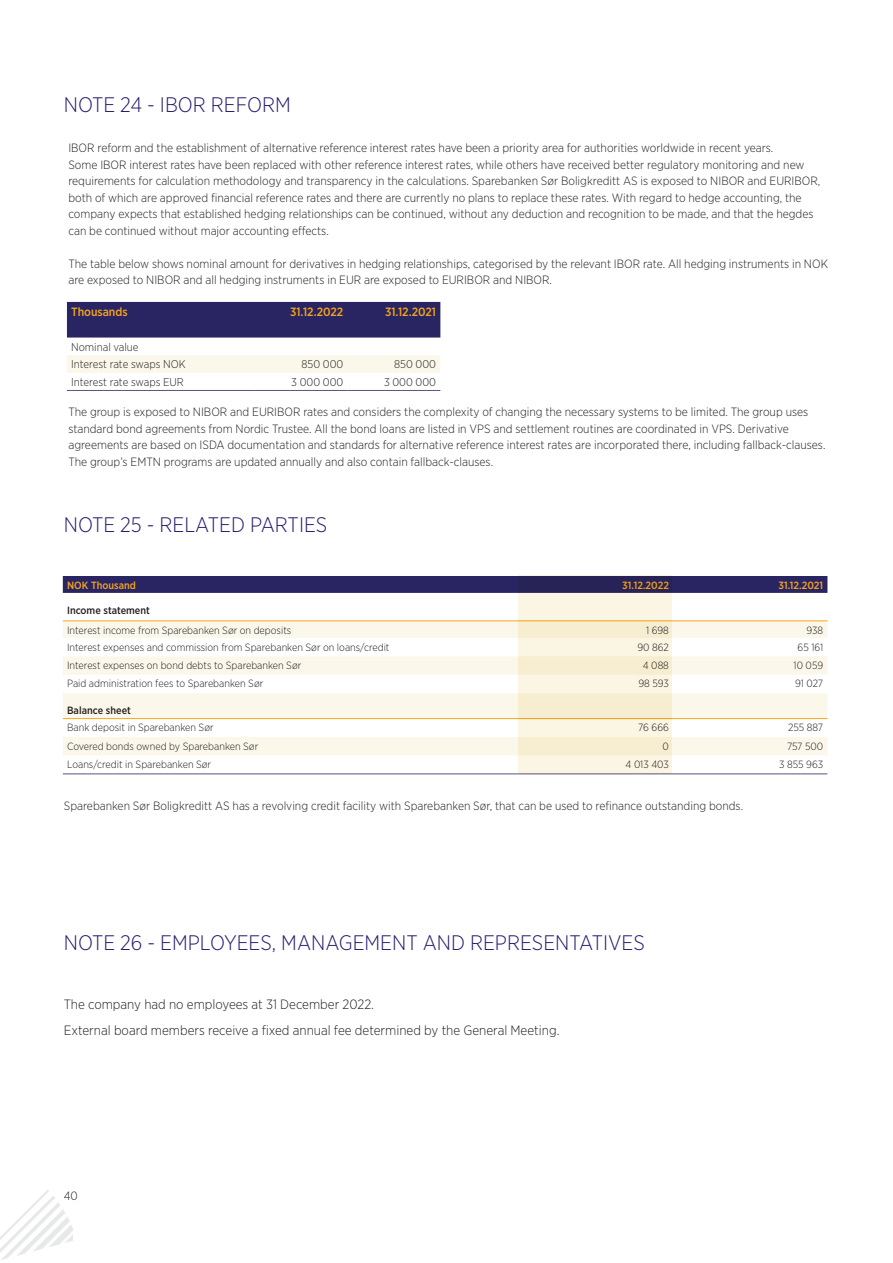
<style>
.page{position:relative;width:893px;height:1263px;background:#fff}
.page>*{position:absolute;margin:0;border:0;box-sizing:border-box;transform-origin:0 0}
.Overskrift{font:300 21px "Gotham Narrow";color:#261b6f}
.Brødtekst{font:300 13.5px "Gotham Narrow";color:#231f20}
.lvl_2_list{font:300 12px/16.5px "Gotham Narrow";color:#231f20}
.tabelloverskrift_par{font:500 12px "Gotham Narrow";color:#f9a51b}
.Tabell{font:300 11.25px "Gotham Narrow";color:#231f20}
.Tabell-2{font:300 10.5px "Gotham Narrow";color:#231f20}
.tabelloverskrift_par-2{font:500 10.5px "Gotham Narrow";color:#f9a51b}
.Tabell-3{font:500 10.5px "Gotham Narrow";color:#231f20}
</style>
<div class="page">
<svg style="left:0;top:1190px;width:72px;height:70px"></svg>
<div style="left:63px;top:576px;width:764px;height:17px;background:#282562"></div>
<svg style="left:63px;top:621px;width:764px;height:134px;fill:#fbf8eb"></svg>
<hr style="left:63px;top:620px;width:455px;height:1px;background:#f9a51b">
<hr style="left:518px;top:620px;width:155px;height:1px;background:#f9a51b">
<hr style="left:673px;top:620px;width:154px;height:1px;background:#f9a51b">
<hr style="left:63px;top:718px;width:455px;height:1px;background:#f9a51b">
<hr style="left:518px;top:718px;width:155px;height:1px;background:#f9a51b">
<hr style="left:673px;top:718px;width:154px;height:1px;background:#f9a51b">
<hr style="left:63px;top:773px;width:455px;height:1px;background:#5a5380">
<hr style="left:518px;top:773px;width:155px;height:1px;background:#5a5380">
<hr style="left:673px;top:773px;width:154px;height:1px;background:#5a5380">
<svg style="left:519px;top:575px;width:153px;height:198px;background:#e7dfce"></svg>
<div style="left:67px;top:302px;width:373px;height:36px;background:#282562"></div>
<div style="left:67px;top:355px;width:373px;height:18px;background:#fbf8eb"></div>
<hr style="left:67px;top:390px;width:188px;height:1px;background:#5a5380">
<hr style="left:255px;top:390px;width:93px;height:1px;background:#5a5380">
<hr style="left:348px;top:390px;width:92px;height:1px;background:#5a5380">
<p class="Overskrift" style="left:64px;top:92px;width:228px">NOTE 24 - IBOR REFORM</p>
<p class="lvl_2_list" style="left:68px;top:140px;width:753px">IBOR reform and the establishment of alternative reference interest rates have been a priority area for authorities worldwide in recent years.<br>Some IBOR interest rates have been replaced with other reference interest rates, while others have received better regulatory monitoring and new requirements for calculation methodology and transparency in the calculations. Sparebanken Sør Boligkreditt AS is exposed to NIBOR and EURIBOR, both of which are approved financial reference rates and there are currently no plans to replace these rates. With regard to hedge accounting, the company expects that established hedging relationships can be continued, without any deduction and recognition to be made, and that the hegdes can be continued without major accounting effects.</p>
<p class="lvl_2_list" style="left:68px;top:255px;width:761px">The table below shows nominal amount for derivatives in hedging relationships, categorised by the relevant IBOR rate. All hedging instruments in NOK are exposed to NIBOR and all hedging instruments in EUR are exposed to EURIBOR and NIBOR.</p>
<p class="tabelloverskrift_par" style="left:71px;top:304px;width:58px">Thousands</p>
<p class="tabelloverskrift_par" style="left:290px;top:304px;width:55px">31.12.2022</p>
<p class="tabelloverskrift_par" style="left:385px;top:304px;width:53px">31.12.2021</p>
<p class="Tabell" style="left:71px;top:340px;width:69px">Nominal value</p>
<p class="Tabell" style="left:71px;top:358px;width:116px">Interest rate swaps NOK</p>
<p class="Tabell" style="left:301px;top:358px;width:43px">850 000</p>
<p class="Tabell" style="left:394px;top:358px;width:43px">850 000</p>
<p class="Tabell" style="left:71px;top:375px;width:114px">Interest rate swaps EUR</p>
<p class="Tabell" style="left:291px;top:375px;width:54px">3 000 000</p>
<p class="Tabell" style="left:384px;top:375px;width:54px">3 000 000</p>
<p class="lvl_2_list" style="left:68px;top:404px;width:759px">The group is exposed to NIBOR and EURIBOR rates and considers the complexity of changing the necessary systems to be limited. The group uses standard bond agreements from Nordic Trustee. All the bond loans are listed in VPS and settlement routines are coordinated in VPS. Derivative agreements are based on ISDA documentation and standards for alternative reference interest rates are incorporated there, including fallback-clauses.<br>The group’s EMTN programs are updated annually and also contain fallback-clauses.</p>
<p class="Overskrift" style="left:64px;top:511px;width:265px">NOTE 25 - RELATED PARTIES</p>
<p class="tabelloverskrift_par-2" style="left:67px;top:578px;width:70px">NOK Thousand</p>
<p class="tabelloverskrift_par-2" style="left:622px;top:578px;width:48px">31.12.2022</p>
<p class="tabelloverskrift_par-2" style="left:778px;top:578px;width:46px">31.12.2021</p>
<p class="Tabell-3" style="left:67px;top:604px;width:84px">Income statement</p>
<p class="Tabell-2" style="left:67px;top:623px;width:226px">Interest income from Sparebanken Sør on deposits</p>
<p class="Tabell-2" style="left:646px;top:623px;width:24px">1 698</p>
<p class="Tabell-2" style="left:806px;top:623px;width:18px">938</p>
<p class="Tabell-2" style="left:67px;top:640px;width:324px">Interest expenses and commission from Sparebanken Sør on loans/credit</p>
<p class="Tabell-2" style="left:637px;top:640px;width:33px">90 862</p>
<p class="Tabell-2" style="left:798px;top:640px;width:27px">65 161</p>
<p class="Tabell-2" style="left:67px;top:659px;width:236px">Interest expenses on bond debts to Sparebanken Sør</p>
<p class="Tabell-2" style="left:643px;top:659px;width:28px">4 088</p>
<p class="Tabell-2" style="left:794px;top:659px;width:31px">10 059</p>
<p class="Tabell-2" style="left:67px;top:677px;width:198px">Paid administration fees to Sparebanken Sør</p>
<p class="Tabell-2" style="left:638px;top:677px;width:32px">98 593</p>
<p class="Tabell-2" style="left:795px;top:677px;width:30px">91 027</p>
<p class="Tabell-3" style="left:67px;top:704px;width:65px">Balance sheet</p>
<p class="Tabell-2" style="left:67px;top:721px;width:148px">Bank deposit in Sparebanken Sør</p>
<p class="Tabell-2" style="left:638px;top:721px;width:32px">76 666</p>
<p class="Tabell-2" style="left:788px;top:721px;width:37px">255 887</p>
<p class="Tabell-2" style="left:67px;top:739px;width:193px">Covered bonds owned by Sparebanken Sør</p>
<p class="Tabell-2" style="left:663px;top:739px;width:8px">0</p>
<p class="Tabell-2" style="left:787px;top:739px;width:38px">757 500</p>
<p class="Tabell-2" style="left:67px;top:758px;width:146px">Loans/credit in Sparebanken Sør</p>
<p class="Tabell-2" style="left:626px;top:758px;width:45px">4 013 403</p>
<p class="Tabell-2" style="left:779px;top:758px;width:45px">3 855 963</p>
<p class="lvl_2_list" style="left:64px;top:797px;width:681px">Sparebanken Sør Boligkreditt AS has a revolving credit facility with Sparebanken Sør, that can be used to refinance outstanding bonds.</p>
<p class="Overskrift" style="left:64px;top:930px;width:583px">NOTE 26 - EMPLOYEES, MANAGEMENT AND REPRESENTATIVES</p>
<p class="Brødtekst" style="left:64px;top:996px;width:312px">The company had no employees at 31 December 2022.</p>
<p class="Brødtekst" style="left:64px;top:1022px;width:497px">External board members receive a fixed annual fee determined by the General Meeting.</p>
<p class="lvl_2_list" style="left:64px;top:1187px;width:16px">40</p>
</div>
